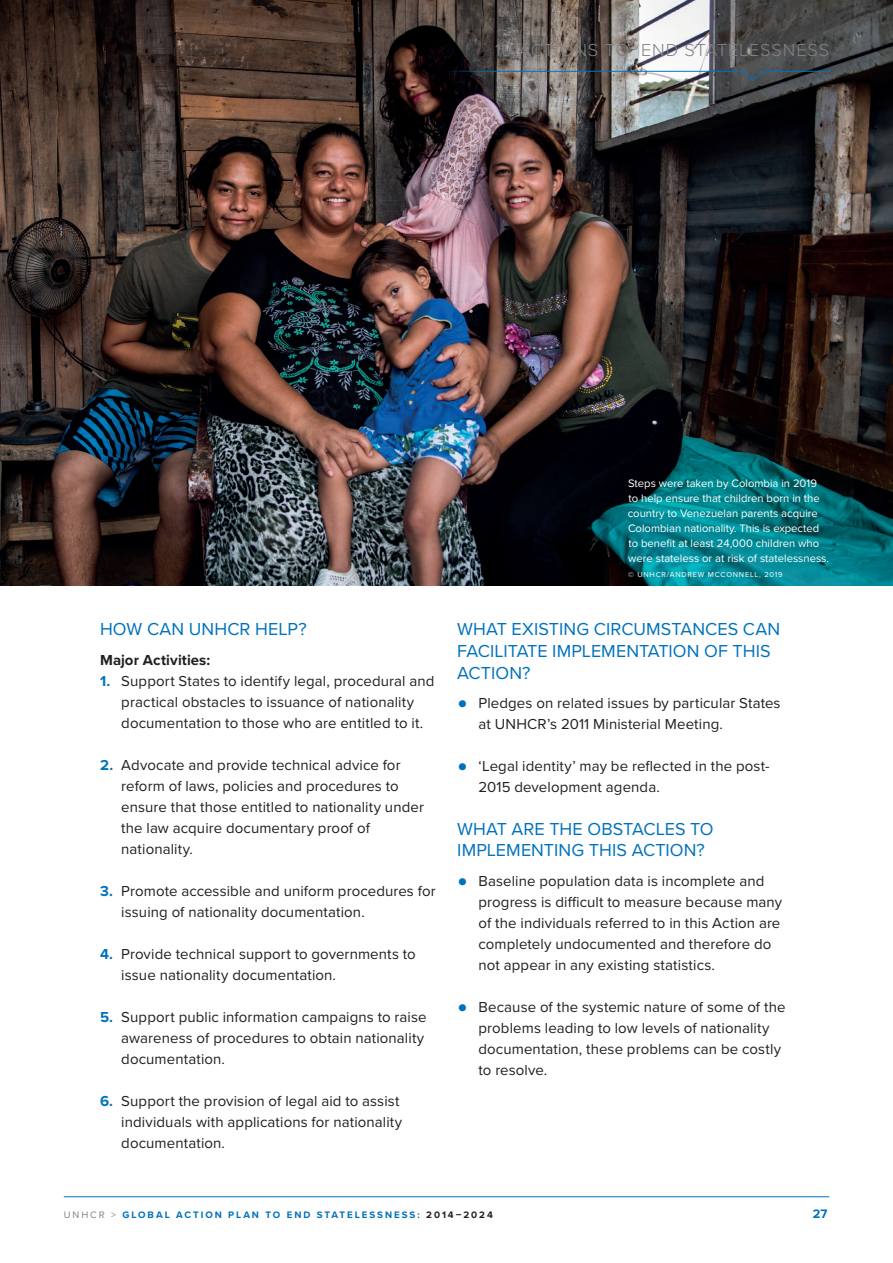
<style>
.page{position:relative;width:893px;height:1263px;background:#fff}
.page>*{position:absolute;margin:0;border:0;box-sizing:border-box;transform-origin:0 0}
.t1{font:18px/21.6px "Proxima Nova";letter-spacing:.005em;color:#0072bc}
.t2{font:300 18px "Proxima Nova";letter-spacing:.05em;color:#808285}
.t3{font:15px/21px "Proxima Nova";letter-spacing:.005em;color:#231f20}
.t4{font:700 15px "Proxima Nova";letter-spacing:.005em;color:#231f20}
.t5{font:700 12.75px "Proxima Nova";color:#0072bc}
.t6{font:11.25px/15px "Proxima Nova";color:#fff}
.t7{font:700 9.75px "Proxima Nova";letter-spacing:.2em;color:#0072bc}
.t8{font:7.5px "Proxima Nova";letter-spacing:.1em;color:#fff}
.s1{font-weight:700;color:#0072bc}
.s2{font-weight:700;font-size:30px;color:#0072bc}
.s3{font-weight:400;color:#808285}
.s4{color:#231f20}
</style>
<div class="page">
<img style="left:0;top:0;width:893px;height:585px">
<hr style="left:64px;top:1196px;width:765px;height:1px;background:#0072bc">
<img style="left:64px;top:71px;width:765px;height:10px">
<p class="t2" style="left:495px;top:39px;width:37px">10 ACT</p>
<p class="t2" style="left:555px;top:39px;width:19px">IONS</p>
<p class="t2" style="left:605px;top:39px;width:13px">TO</p>
<p class="t2" style="left:641px;top:39px;width:121px">EN D STATELESSNESS</p>
<p class="t1" style="left:100px;top:619px;width:208px">HOW CAN UNHCR HELP?</p>
<p class="t4" style="left:100px;top:651px;width:112px">Major Activities:</p>
<p class="t3" style="left:121px;top:671px;width:315px;text-indent:-21px"><span class="s1">1.</span> Support States to identify legal, procedural and practical obstacles to issuance of nationality documentation to those who are entitled to it.</p>
<p class="t3" style="left:121px;top:755px;width:304px;text-indent:-21px"><span class="s1">2.</span> Advocate and provide technical advice for reform of laws, policies and procedures to ensure that those entitled to nationality under the law acquire documentary proof of nationality.</p>
<p class="t3" style="left:121px;top:881px;width:316px;text-indent:-21px"><span class="s1">3.</span> Promote accessible and uniform procedures for issuing of nationality documentation.</p>
<p class="t3" style="left:121px;top:944px;width:296px;text-indent:-21px"><span class="s1">4.</span> Provide technical support to governments to issue nationality documentation.</p>
<p class="t3" style="left:121px;top:1007px;width:307px;text-indent:-21px"><span class="s1">5.</span> Support public information campaigns to raise awareness of procedures to obtain nationality documentation.</p>
<p class="t3" style="left:121px;top:1091px;width:282px;text-indent:-21px"><span class="s1">6.</span> Support the provision of legal aid to assist individuals with applications for nationality documentation.</p>
<p class="t6" style="left:628px;top:476px;width:203px">Steps were taken by Colombia in 2019<br>to help ensure that children born in the country to Venezuelan parents acquire Colombian nationality. This is expected to benefit at least 24,000 children who were stateless or at risk of statelessness.</p>
<p class="t8" style="left:628px;top:570px;width:156px">© UNHCR/ANDREW MCCONNELL, 2019</p>
<p class="t1" style="left:457px;top:619px;width:324px">WHAT EXISTING CIRCUMSTANCES CAN<br>FACILITATE IMPLEMENTATION OF THIS<br>ACTION?</p>
<p class="t3" style="left:478px;top:693px;width:304px;text-indent:-21px"><span class="s2">•</span> Pledges on related issues by particular States at UNHCR’s 2011 Ministerial Meeting.</p>
<p class="t3" style="left:478px;top:756px;width:293px;text-indent:-21px"><span class="s2">•</span> ‘Legal identity’ may be reflected in the post-<br>2015 development agenda.</p>
<p class="t1" style="left:457px;top:818px;width:258px">WHAT ARE THE OBSTACLES TO<br>IMPLEMENTING THIS ACTION?</p>
<p class="t3" style="left:478px;top:870px;width:305px;text-indent:-21px"><span class="s2">•</span> Baseline population data is incomplete and progress is difficult to measure because many of the individuals referred to in this Action are completely undocumented and therefore do not appear in any existing statistics.</p>
<p class="t3" style="left:478px;top:996px;width:308px;text-indent:-21px"><span class="s2">•</span> Because of the systemic nature of some of the problems leading to low levels of nationality documentation, these problems can be costly to resolve.</p>
<p class="t7" style="left:64px;top:1209px;width:431px"><span class="s3">UNHCR &gt;</span> GLOBAL ACTION PLAN TO END STATELESSNESS: <span class="s4">2014–2024</span></p>
<p class="t5" style="left:813px;top:1206px;width:16px">27</p>
</div>
